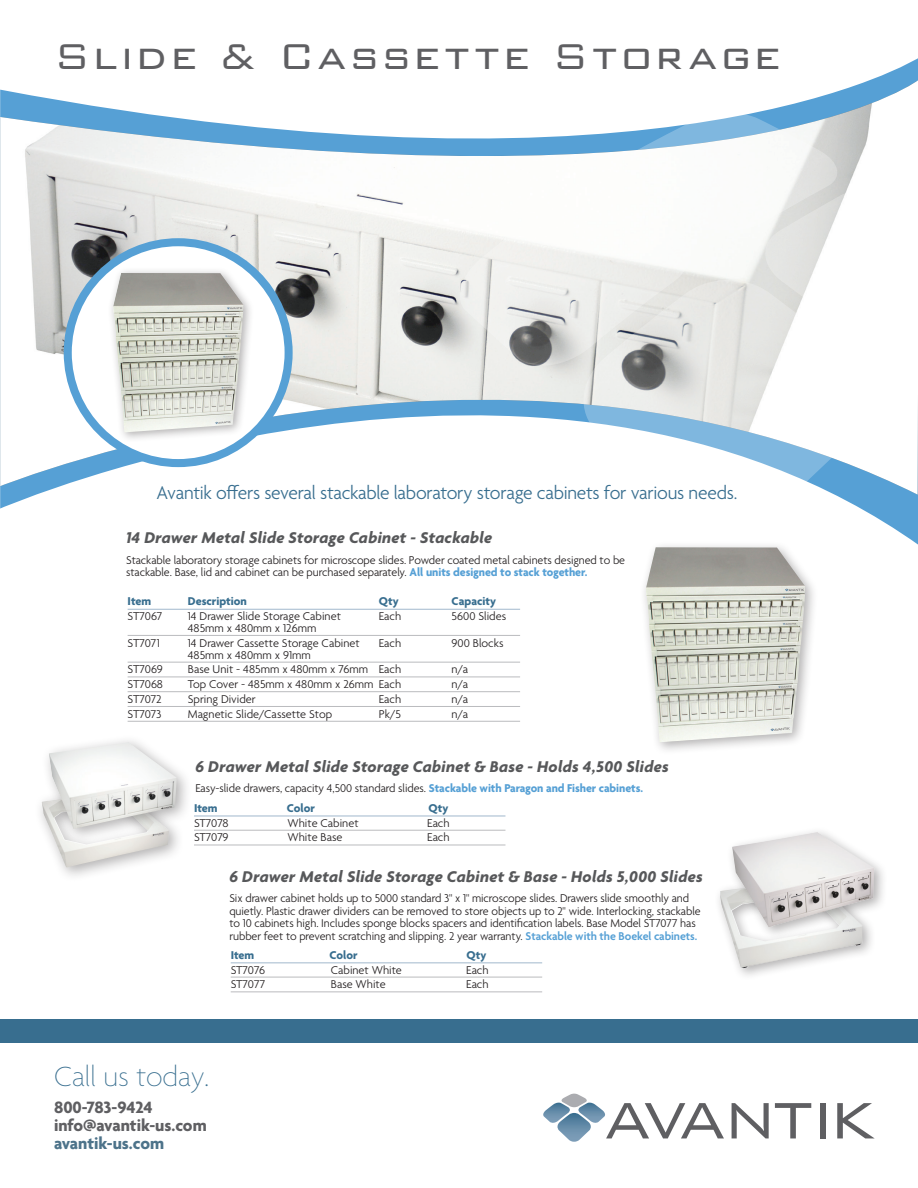
<style>
.page{position:relative;width:918px;height:1188px;background:#fff}
.page>*{position:absolute;margin:0;border:0;box-sizing:border-box;transform-origin:0 0}
.Product_Hed_Bold{font:300 48px "Bank Gothic BT";letter-spacing:.065em;color:#5f5f62}
.t1{font:100 30px "Agenda";color:#386e8f}
.Product_Hed_Bold-2{font:300 19.95px "Agenda";letter-spacing:-.015em;color:#386e8f}
.t2{font:700 17.7px "Agenda";color:#5f5f62}
.t3{font:700 17.7px "Agenda";color:#4d738a}
.Product_Hed_Bold-3{font:italic 700 16.8px "Agenda";letter-spacing:.015em;color:#57585a}
.Order_chart__1{font:300 12.3px "Agenda";color:#231f20}
.Product_Hed_Bold-4{font:300 12.3px/12.5px "Agenda";letter-spacing:-.005em;color:#231f20}
.Product_Body_Reg{font:300 12.3px/12.5px "Agenda";letter-spacing:-.005em;color:#231f20}
.Order_Chart_Heds{font:700 12.3px "Agenda";color:#386e8f}
.s1{font-weight:700;color:#56a0d5}
.s2{font-weight:600;color:#56a0d5}
</style>
<div class="page">
<svg style="left:0;top:58px;width:918px;height:487px"></svg>
<img style="left:0;top:80px;width:918px;height:415px">
<svg style="left:68px;top:242px;width:221px;height:221px"></svg>
<div style="left:64px;top:238px;width:229px;height:229px;border:8px solid #56a0d5;border-radius:50%"></div>
<svg style="left:732px;top:1103px;width:37px;height:35px"></svg>
<svg style="left:775px;top:1103px;width:36px;height:35px"></svg>
<div style="left:820px;top:1103px;width:6px;height:35px;background:#5f5f62"></div>
<svg style="left:837px;top:1103px;width:37px;height:35px"></svg>
<svg style="left:543px;top:1094px;width:181px;height:48px"></svg>
<div style="left:0;top:1019px;width:918px;height:24px;background:#386e8f"></div>
<svg style="left:582px;top:367px;width:292px;height:163px"></svg>
<svg style="left:460px;top:113px;width:458px;height:254px"></svg>
<div style="left:107px;top:267px;width:147px;height:176px;background:#231f20;opacity:.35"></div>
<img style="left:113px;top:273px;width:131px;height:159px">
<div style="left:639px;top:540px;width:179px;height:215px;background:#231f20;opacity:.35"></div>
<img style="left:646px;top:547px;width:159px;height:195px">
<div style="left:34px;top:782px;width:150px;height:100px;background:#231f20;opacity:.35"></div>
<img style="left:42px;top:844px;width:127px;height:24px">
<div style="left:41px;top:735px;width:151px;height:109px;background:#231f20;opacity:.35"></div>
<img style="left:49px;top:742px;width:128px;height:87px">
<hr style="left:194px;top:816px;width:311px;height:1px;background:#a1b8cd">
<hr style="left:194px;top:830px;width:311px;height:1px;background:#babbbe">
<hr style="left:194px;top:845px;width:311px;height:1px;background:#babbbe">
<div style="left:713px;top:873px;width:163px;height:108px;background:#231f20;opacity:.35"></div>
<img style="left:720px;top:880px;width:142px;height:88px">
<div style="left:726px;top:826px;width:161px;height:114px;background:#231f20;opacity:.35"></div>
<img style="left:732px;top:832px;width:142px;height:95px">
<hr style="left:231px;top:962px;width:311px;height:1px;background:#a1b8cd">
<hr style="left:231px;top:977px;width:311px;height:1px;background:#babbbe">
<hr style="left:231px;top:992px;width:311px;height:1px;background:#babbbe">
<hr style="left:128px;top:609px;width:392px;height:1px;background:#a1b8cd">
<hr style="left:128px;top:635px;width:392px;height:1px;background:#babbbe">
<hr style="left:128px;top:662px;width:392px;height:1px;background:#babbbe">
<hr style="left:128px;top:677px;width:392px;height:1px;background:#babbbe">
<hr style="left:128px;top:691px;width:392px;height:1px;background:#babbbe">
<hr style="left:128px;top:706px;width:392px;height:1px;background:#babbbe">
<hr style="left:128px;top:721px;width:392px;height:1px;background:#babbbe">
<p class="Product_Hed_Bold" style="left:54px;top:30px;width:728px">Slide &amp; Cassette Storage</p>
<p class="Product_Hed_Bold-2" style="left:156px;top:482px;width:583px">Avantik offers several stackable laboratory storage cabinets for various needs.</p>
<p class="Product_Hed_Bold-3" style="left:126px;top:529px;width:368px">14 Drawer Metal Slide Storage Cabinet - Stackable</p>
<p class="Product_Body_Reg" style="left:126px;top:554px;width:500px">Stackable laboratory storage cabinets for microscope slides. Powder coated metal cabinets designed to be stackable. Base, lid and cabinet can be purchased separately. <span class="s1">All units designed to stack together.</span></p>
<p class="Order_Chart_Heds" style="left:128px;top:595px;width:25px">Item</p>
<p class="Order_Chart_Heds" style="left:188px;top:595px;width:60px">Description</p>
<p class="Order_Chart_Heds" style="left:379px;top:595px;width:21px">Qty</p>
<p class="Order_Chart_Heds" style="left:452px;top:595px;width:46px">Capacity</p>
<p class="Order_chart__1" style="left:128px;top:609px;width:36px">ST7067</p>
<p class="Order_chart__1" style="left:188px;top:609px;width:155px">14 Drawer Slide Storage Cabinet</p>
<p class="Order_chart__1" style="left:379px;top:609px;width:24px">Each</p>
<p class="Order_chart__1" style="left:452px;top:609px;width:56px">5600 Slides</p>
<p class="Order_chart__1" style="left:188px;top:621px;width:130px">485mm x 480mm x 126mm</p>
<p class="Order_chart__1" style="left:128px;top:636px;width:34px">ST7071</p>
<p class="Order_chart__1" style="left:188px;top:636px;width:173px">14 Drawer Cassette Storage Cabinet</p>
<p class="Order_chart__1" style="left:379px;top:636px;width:24px">Each</p>
<p class="Order_chart__1" style="left:452px;top:636px;width:53px">900 Blocks</p>
<p class="Order_chart__1" style="left:188px;top:648px;width:125px">485mm x 480mm x 91mm</p>
<p class="Order_chart__1" style="left:128px;top:663px;width:37px">ST7069</p>
<p class="Order_chart__1" style="left:188px;top:663px;width:215px">Base Unit - 485mm x 480mm x 76mm Each</p>
<p class="Order_chart__1" style="left:452px;top:663px;width:18px">n/a</p>
<p class="Order_chart__1" style="left:128px;top:678px;width:37px">ST7068</p>
<p class="Order_chart__1" style="left:188px;top:678px;width:215px">Top Cover - 485mm x 480mm x 26mm Each</p>
<p class="Order_chart__1" style="left:452px;top:678px;width:18px">n/a</p>
<p class="Order_chart__1" style="left:128px;top:692px;width:35px">ST7072</p>
<p class="Order_chart__1" style="left:188px;top:692px;width:69px">Spring Divider</p>
<p class="Order_chart__1" style="left:379px;top:692px;width:24px">Each</p>
<p class="Order_chart__1" style="left:452px;top:692px;width:18px">n/a</p>
<p class="Order_chart__1" style="left:128px;top:707px;width:35px">ST7073</p>
<p class="Order_chart__1" style="left:188px;top:707px;width:146px">Magnetic Slide/Cassette Stop</p>
<p class="Order_chart__1" style="left:379px;top:707px;width:24px">Pk/5</p>
<p class="Order_chart__1" style="left:452px;top:707px;width:18px">n/a</p>
<p class="Product_Hed_Bold-3" style="left:195px;top:757px;width:475px">6 Drawer Metal Slide Storage Cabinet &amp; Base - Holds 4,500 Slides</p>
<p class="Product_Body_Reg" style="left:195px;top:783px;width:449px">Easy-slide drawers, capacity 4,500 standard slides. <span class="s1">Stackable with Paragon and Fisher cabinets.</span></p>
<p class="Order_Chart_Heds" style="left:194px;top:801px;width:25px">Item</p>
<p class="Order_Chart_Heds" style="left:287px;top:801px;width:30px">Color</p>
<p class="Order_Chart_Heds" style="left:429px;top:801px;width:21px">Qty</p>
<p class="Order_chart__1" style="left:194px;top:816px;width:36px">ST7078</p>
<p class="Order_chart__1" style="left:288px;top:816px;width:73px">White Cabinet</p>
<p class="Order_chart__1" style="left:427px;top:816px;width:24px">Each</p>
<p class="Order_chart__1" style="left:194px;top:831px;width:36px">ST7079</p>
<p class="Order_chart__1" style="left:288px;top:831px;width:56px">White Base</p>
<p class="Order_chart__1" style="left:427px;top:831px;width:24px">Each</p>
<p class="Product_Hed_Bold-3" style="left:229px;top:867px;width:475px">6 Drawer Metal Slide Storage Cabinet &amp; Base - Holds 5,000 Slides</p>
<p class="Product_Hed_Bold-4" style="left:229px;top:893px;width:473px">Six drawer cabinet holds up to 5000 standard 3" x 1" microscope slides. Drawers slide smoothly and quietly. Plastic drawer dividers can be removed to store objects up to 2" wide. Interlocking, stackable to 10 cabinets high. Includes sponge blocks spacers and identification labels. Base Model ST7077 has rubber feet to prevent scratching and slipping. 2 year warranty. <span class="s2">Stackable with the Boekel cabinets.</span></p>
<p class="Order_Chart_Heds" style="left:231px;top:948px;width:25px">Item</p>
<p class="Order_Chart_Heds" style="left:330px;top:948px;width:30px">Color</p>
<p class="Order_Chart_Heds" style="left:467px;top:948px;width:21px">Qty</p>
<p class="Order_chart__1" style="left:231px;top:963px;width:36px">ST7076</p>
<p class="Order_chart__1" style="left:331px;top:963px;width:73px">Cabinet White</p>
<p class="Order_chart__1" style="left:466px;top:963px;width:24px">Each</p>
<p class="Order_chart__1" style="left:231px;top:978px;width:36px">ST7077</p>
<p class="Order_chart__1" style="left:331px;top:978px;width:56px">Base White</p>
<p class="Order_chart__1" style="left:466px;top:978px;width:24px">Each</p>
<p class="t1" style="left:54px;top:1060px;width:157px">Call us today.</p>
<p class="t2" style="left:54px;top:1098px;width:100px">800-783-9424</p>
<p class="t2" style="left:54px;top:1116px;width:154px">info@avantik-us.com</p>
<p class="t3" style="left:54px;top:1134px;width:112px">avantik-us.com</p>
</div>
